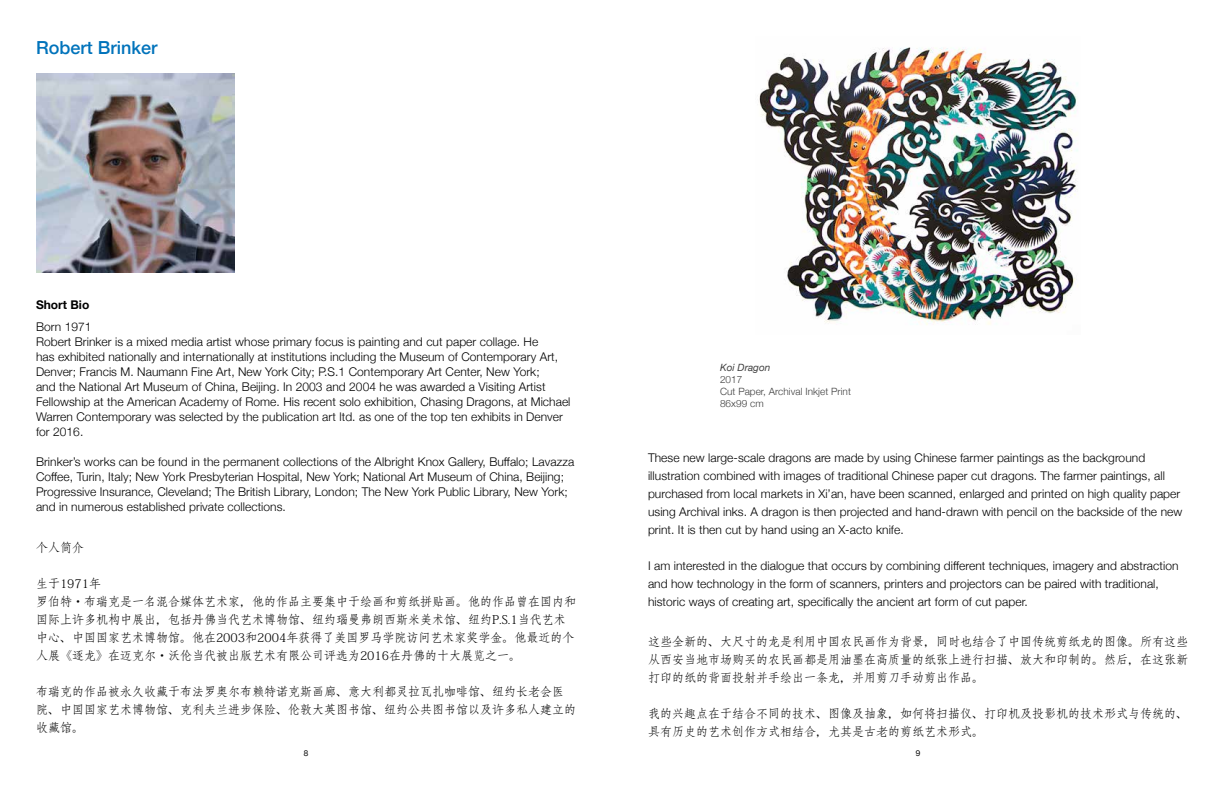
<style>
.page{position:relative;width:1224px;height:792px;background:#fff}
.page>*{position:absolute;margin:0;border:0;box-sizing:border-box;transform-origin:0 0}
.t1{font:500 18px "Helvetica Neue";color:#0073bb}
.t2{font:300 12px/15px "Helvetica Neue";letter-spacing:.005em;color:#000}
.t3{font:12px/18px "Adobe Fangsong Std";color:#000}
.t4{font:700 12px "Helvetica Neue";color:#000}
.t5{font:300 10px/12px "Helvetica Neue";letter-spacing:.005em;color:#3f3f3f}
.t6{font:italic 10px "Helvetica Neue";letter-spacing:.005em;color:#3f3f3f}
.t7{font:8px "SFUI Text";color:#000}
</style>
<div class="page">
<img style="left:36px;top:73px;width:199px;height:199px">
<img style="left:759px;top:47px;width:319px;height:278px">
<h1 class="t1" style="left:36px;top:36px;width:123px">Robert Brinker</h1>
<p class="t4" style="left:36px;top:297px;width:55px">Short Bio</p>
<p class="t2" style="left:36px;top:319px;width:536px">Born 1971<br>Robert Brinker is a mixed media artist whose primary focus is painting and cut paper collage. He<br>has exhibited nationally and internationally at institutions including the Museum of Contemporary Art, Denver; Francis M. Naumann Fine Art, New York City; P.S.1 Contemporary Art Center, New York;<br>and the National Art Museum of China, Beijing. In 2003 and 2004 he was awarded a Visiting Artist Fellowship at the American Academy of Rome. His recent solo exhibition, Chasing Dragons, at Michael Warren Contemporary was selected by the publication art ltd. as one of the top ten exhibits in Denver for 2016.</p>
<p class="t2" style="left:36px;top:454px;width:540px">Brinker’s works can be found in the permanent collections of the Albright Knox Gallery, Buffalo; Lavazza Coffee, Turin, Italy; New York Presbyterian Hospital, New York; National Art Museum of China, Beijing; Progressive Insurance, Cleveland; The British Library, London; The New York Public Library, New York; and in numerous established private collections.</p>
<p class="t3" style="left:36px;top:539px;width:49px">个人简介</p>
<p class="t3" style="left:36px;top:575px;width:541px">生于1971年<br>罗伯特·布瑞克是一名混合媒体艺术家，他的作品主要集中于绘画和剪纸拼贴画。他的作品曾在国内和国际上许多机构中展出，包括丹佛当代艺术博物馆、纽约瑙曼弗朗西斯米美术馆、纽约P.S.1当代艺术中心、中国国家艺术博物馆。他在2003和2004年获得了美国罗马学院访问艺术家奖学金。他最近的个人展《逐龙》在迈克尔·沃伦当代被出版艺术有限公司评选为2016在丹佛的十大展览之一。</p>
<p class="t3" style="left:36px;top:683px;width:541px">布瑞克的作品被永久收藏于布法罗奥尔布赖特诺克斯画廊、意大利都灵拉瓦扎咖啡馆、纽约长老会医院、中国国家艺术博物馆、克利夫兰进步保险、伦敦大英图书馆、纽约公共图书馆以及许多私人建立的收藏馆。</p>
<p class="t6" style="left:720px;top:362px;width:52px">Koi Dragon</p>
<p class="t5" style="left:720px;top:373px;width:133px">2017<br>Cut Paper, Archival Inkjet Print<br>86x99 cm</p>
<p class="t2" style="left:648px;top:449px;width:536px;line-height:18px">These new large-scale dragons are made by using Chinese farmer paintings as the background illustration combined with images of traditional Chinese paper cut dragons. The farmer paintings, all purchased from local markets in Xi’an, have been scanned, enlarged and printed on high quality paper using Archival inks. A dragon is then projected and hand-drawn with pencil on the backside of the new print. It is then cut by hand using an X-acto knife.</p>
<p class="t2" style="left:648px;top:557px;width:532px;line-height:18px">I am interested in the dialogue that occurs by combining different techniques, imagery and abstraction and how technology in the form of scanners, printers and projectors can be paired with traditional, historic ways of creating art, specifically the ancient art form of cut paper.</p>
<p class="t3" style="left:648px;top:633px;width:541px;text-align:justify">这些全新的、大尺寸的龙是利用中国农民画作为背景，同时也结合了中国传统剪纸龙的图像。所有这些从西安当地市场购买的农民画都是用油墨在高质量的纸张上进行扫描、放大和印制的。然后，在这张新打印的纸的背面投射并手绘出一条龙，并用剪刀手动剪出作品。</p>
<p class="t3" style="left:648px;top:705px;width:541px">我的兴趣点在于结合不同的技术、图像及抽象，如何将扫描仪、打印机及投影机的技术形式与传统的、具有历史的艺术创作方式相结合，尤其是古老的剪纸艺术形式。</p>
<p class="t7" style="left:303px;top:747px;width:7px">8</p>
<p class="t7" style="left:915px;top:747px;width:7px">9</p>
</div>
